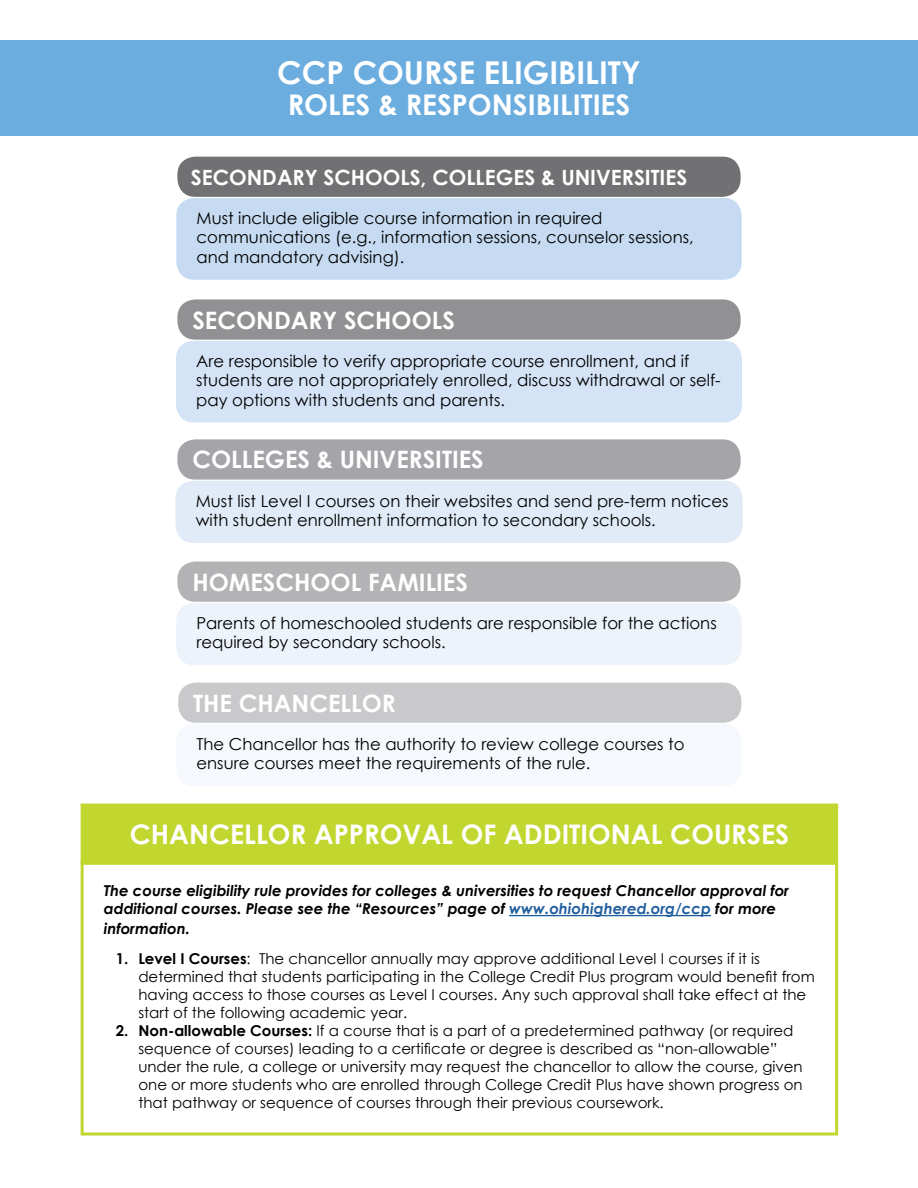
<style>
.page{position:relative;width:918px;height:1188px;background:#fff}
.page>*{position:absolute;margin:0;border:0;box-sizing:border-box;transform-origin:0 0}
.t1{font:700 31.5px "Century Gothic";color:#fff}
.t2{font:700 28.5px "Century Gothic";color:#fff}
.t3{font:700 27px "Century Gothic";color:#fff}
.t4{font:700 24px "Century Gothic";color:#fff}
.t5{font:700 21px "Century Gothic";color:#fff}
.t6{font:16.5px/19.5px "Century Gothic";color:#000}
.t7{font:15px/18px "Century Gothic";color:#000}
.t8{font:italic 700 15px/18px "Century Gothic";color:#000}
.s1{color:#215e9e}
.s2{font-weight:700}
</style>
<div class="page">
<hr style="left:509px;top:915px;width:202px;height:1px;background:#215e9e">
<div style="left:81px;top:862px;width:757px;height:274px;border:3px solid #c1d72f"></div>
<div style="left:81px;top:804px;width:756px;height:60px;background:#c1d72f"></div>
<div style="left:177px;top:299px;width:564px;height:41px;background:#919194;border-radius:18px"></div>
<div style="left:177px;top:157px;width:564px;height:40px;background:#717073;border-radius:18px"></div>
<div style="left:177px;top:439px;width:564px;height:41px;background:#a5a5a9;border-radius:18px"></div>
<div style="left:177px;top:562px;width:564px;height:40px;background:#b3b3b6;border-radius:18px"></div>
<div style="left:178px;top:683px;width:563px;height:40px;background:#c9c9cb;border-radius:18px"></div>
<div style="left:176px;top:341px;width:566px;height:82px;background:#d4e3f5;border-radius:18px"></div>
<div style="left:176px;top:481px;width:566px;height:62px;background:#e1ebf7;border-radius:18px"></div>
<div style="left:176px;top:603px;width:566px;height:62px;background:#edf3fa;border-radius:18px"></div>
<div style="left:176px;top:724px;width:566px;height:62px;background:#f5f8fc;border-radius:18px"></div>
<div style="left:176px;top:198px;width:566px;height:82px;background:#c6dbf1;border-radius:18px"></div>
<div style="left:0;top:40px;width:918px;height:95px;background:#6caddf"></div>
<h1 class="t1" style="left:277px;top:48px;width:365px">CCP COURSE ELIGIBILITY</h1>
<h2 class="t2" style="left:288px;top:83px;width:344px">ROLES &amp; RESPONSIBILITIES</h2>
<h3 class="t5" style="left:191px;top:161px;width:498px">SECONDARY SCHOOLS, COLLEGES &amp; UNIVERSITIES</h3>
<p class="t6" style="left:197px;top:208px;width:499px">Must include eligible course information in required communications (e.g., information sessions, counselor sessions, and mandatory advising).</p>
<h3 class="t4" style="left:192px;top:302px;width:264px">SECONDARY SCHOOLS</h3>
<p class="t6" style="left:196px;top:351px;width:526px">Are responsible to verify appropriate course enrollment, and if students are not appropriately enrolled, discuss withdrawal or self&shy;pay options with students and parents.</p>
<h3 class="t4" style="left:192px;top:442px;width:293px">COLLEGES &amp; UNIVERSITIES</h3>
<p class="t6" style="left:196px;top:491px;width:534px">Must list Level I courses on their websites and send pre-term notices with student enrollment information to secondary schools.</p>
<h3 class="t4" style="left:192px;top:564px;width:277px">HOMESCHOOL FAMILIES</h3>
<p class="t6" style="left:197px;top:613px;width:522px">Parents of homeschooled students are responsible for the actions required by secondary schools.</p>
<h3 class="t4" style="left:193px;top:685px;width:204px">THE CHANCELLOR</h3>
<p class="t6" style="left:197px;top:734px;width:490px">The Chancellor has the authority to review college courses to ensure courses meet the requirements of the rule.</p>
<h3 class="t3" style="left:130px;top:814px;width:661px">CHANCELLOR APPROVAL OF ADDITIONAL COURSES</h3>
<p class="t8" style="left:104px;top:881px;width:687px">The course eligibility rule provides for colleges &amp; universities to request Chancellor approval for additional courses. Please see the “Resources” page of <span class="s1">www.ohiohighered.org/ccp</span> for more</p>
<p class="t8" style="left:104px;top:919px;width:88px">information.</p>
<p class="t7" style="left:138px;top:949px;width:678px;text-indent:-22px"><span class="s2">1. Level I Courses</span>: The chancellor annually may approve additional Level I courses if it is determined that students participating in the College Credit Plus program would benefit from having access to those courses as Level I courses. Any such approval shall take effect at the start of the following academic year.</p>
<p class="t7" style="left:138px;top:1021px;width:666px;text-indent:-22px"><span class="s2">2. Non-allowable Courses:</span> If a course that is a part of a predetermined pathway (or required sequence of courses) leading to a certificate or degree is described as “non-allowable” under the rule, a college or university may request the chancellor to allow the course, given one or more students who are enrolled through College Credit Plus have shown progress on that pathway or sequence of courses through their previous coursework.</p>
</div>
